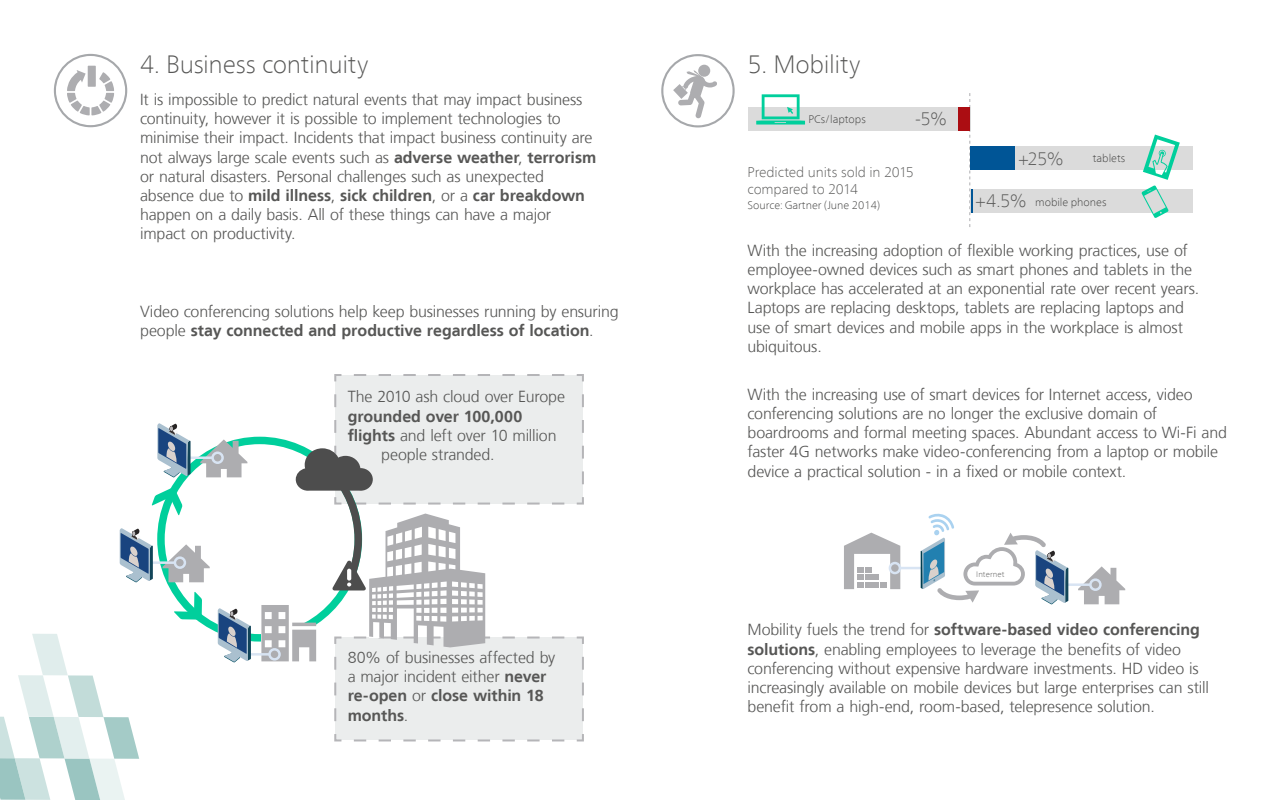
<style>
.page{position:relative;width:1280px;height:800px;background:#fff}
.page>*{position:absolute;margin:0;border:0;box-sizing:border-box;transform-origin:0 0}
.t1{font:100 25px "Frutiger Neue LT Com";letter-spacing:-.015em;color:#575756}
.t2{font:100 18px "Frutiger Neue LT Com";color:#575756}
.t3{font:300 16px/19.2px "Frutiger LT";letter-spacing:-.01em;color:#575756}
.t4{font:700 16px "Frutiger LT";letter-spacing:-.005em;color:#575756}
.t5{font:100 14px/16.8px "Frutiger Neue LT Com";letter-spacing:-.015em;color:#575756}
.t6{font:100 11px "Frutiger Neue LT Com";color:#3c3c3b}
.t7{font:100 8px "Frutiger Neue LT Com";letter-spacing:.01em;color:#575756}
.s1{font-weight:700}
.s2{font-size:18px;color:#575756}
</style>
<div class="page">
<svg style="left:0;top:634px;width:139px;height:166px"></svg>
<svg style="left:54px;top:54px;width:73px;height:73px"></svg>
<div style="left:88px;top:66px;width:8px;height:21px;background:#adadb0"></div>
<svg style="left:661px;top:54px;width:74px;height:73px"></svg>
<svg style="left:163px;top:544px;width:47px;height:38px"></svg>
<hr style="left:136px;top:561px;width:39px;height:3px;background:#d8e4f3">
<div style="left:174px;top:556px;width:12px;height:13px;border:2px solid #d8e4f3;border-radius:50%"></div>
<svg style="left:120px;top:528px;width:33px;height:54px"></svg>
<svg style="left:844px;top:533px;width:56px;height:56px"></svg>
<hr style="left:231px;top:653px;width:39px;height:3px;background:#d8e4f3">
<svg style="left:218px;top:608px;width:33px;height:54px"></svg>
<svg style="left:200px;top:439px;width:47px;height:38px"></svg>
<hr style="left:174px;top:456px;width:39px;height:3px;background:#d8e4f3">
<div style="left:211px;top:451px;width:13px;height:13px;border:2px solid #d8e4f3;border-radius:50%"></div>
<svg style="left:157px;top:423px;width:34px;height:54px"></svg>
<svg style="left:1078px;top:566px;width:47px;height:38px"></svg>
<hr style="left:1052px;top:583px;width:38px;height:3px;background:#d8e4f3">
<div style="left:1089px;top:578px;width:13px;height:13px;border:2px solid #d8e4f3;border-radius:50%"></div>
<svg style="left:261px;top:374px;width:323px;height:368px"></svg>
<svg style="left:152px;top:487px;width:30px;height:28px"></svg>
<svg style="left:174px;top:592px;width:28px;height:28px"></svg>
<hr style="left:900px;top:567px;width:22px;height:2px;background:#d8e4f3">
<div style="left:889px;top:562px;width:12px;height:12px;border:2px solid #d8e4f3;border-radius:50%"></div>
<svg style="left:969px;top:93px;width:1px;height:134px"></svg>
<div style="left:748px;top:107px;width:223px;height:24px;background:#dbdbdb"></div>
<div style="left:958px;top:107px;width:12px;height:24px;background:#ab0d12"></div>
<svg style="left:756px;top:94px;width:49px;height:31px"></svg>
<div style="left:971px;top:146px;width:222px;height:24px;background:#dbdbdb"></div>
<div style="left:971px;top:146px;width:44px;height:24px;background:#005596"></div>
<div style="left:971px;top:189px;width:222px;height:24px;background:#dbdbdb"></div>
<hr style="left:971px;top:189px;width:2px;height:24px;background:#005596">
<svg style="left:1141px;top:135px;width:39px;height:83px"></svg>
<svg style="left:921px;top:513px;width:147px;height:91px"></svg>
<h1 class="t1" style="left:140px;top:49px;width:230px">4. Business continuity</h1>
<p class="t3" style="left:140px;top:90px;width:458px">It is impossible to predict natural events that may impact business continuity, however it is possible to implement technologies to minimise their impact. Incidents that impact business continuity are not always large scale events such as <span class="s1">adverse weather</span>, <span class="s1">terrorism </span>or natural disasters. Personal challenges such as unexpected absence due to <span class="s1">mild illness</span>, <span class="s1">sick children</span>, or a <span class="s1">car breakdown </span>happen on a daily basis. All of these things can have a major impact on productivity.</p>
<p class="t3" style="left:140px;top:302px;width:480px">Video conferencing solutions help keep businesses running by ensuring people <span class="s1">stay connected and productive regardless of location</span>.</p>
<p class="t3" style="left:348px;top:388px;width:219px">The 2010 ash cloud over Europe</p>
<p class="t4" style="left:348px;top:407px;width:176px">grounded over 100,000</p>
<p class="t3" style="left:348px;top:426px;width:210px"><span class="s1">flights</span> and left over 10 million</p>
<p class="t3" style="left:381px;top:445px;width:115px">people stranded.</p>
<p class="t3" style="left:348px;top:648px;width:209px">80% of businesses affected by a major incident either <span class="s1">never re-open</span> or <span class="s1">close within 18 months</span>.</p>
<h1 class="t1" style="left:748px;top:49px;width:115px">5. Mobility</h1>
<p class="t6" style="left:808px;top:113px;width:59px">PCs/laptops</p>
<p class="t2" style="left:915px;top:108px;width:34px">-5%</p>
<p class="t5" style="left:748px;top:164px;width:168px">Predicted units sold in 2015 compared to 2014</p>
<p class="t6" style="left:748px;top:199px;width:134px">Source: Gartner (June 2014)</p>
<p class="t2" style="left:1018px;top:148px;width:47px">+25%</p>
<p class="t6" style="left:1093px;top:152px;width:34px">tablets</p>
<p class="t6" style="left:976px;top:195px;width:132px"><span class="s2">+4.5%</span> mobile phones</p>
<p class="t3" style="left:748px;top:241px;width:453px">With the increasing adoption of flexible working practices, use of employee-owned devices such as smart phones and tablets in the workplace has accelerated at an exponential rate over recent years.<br>Laptops are replacing desktops, tablets are replacing laptops and use of smart devices and mobile apps in the workplace is almost ubiquitous.</p>
<p class="t3" style="left:748px;top:385px;width:481px">With the increasing use of smart devices for Internet access, video conferencing solutions are no longer the exclusive domain of boardrooms and formal meeting spaces. Abundant access to Wi-Fi and faster 4G networks make video-conferencing from a laptop or mobile device a practical solution - in a fixed or mobile context.</p>
<p class="t7" style="left:976px;top:570px;width:30px">Internet</p>
<p class="t3" style="left:748px;top:620px;width:463px">Mobility fuels the trend for <span class="s1">software-based video conferencing solutions</span>, enabling employees to leverage the benefits of video conferencing without expensive hardware investments. HD video is increasingly available on mobile devices but large enterprises can still benefit from a high-end, room-based, telepresence solution.</p>
</div>
